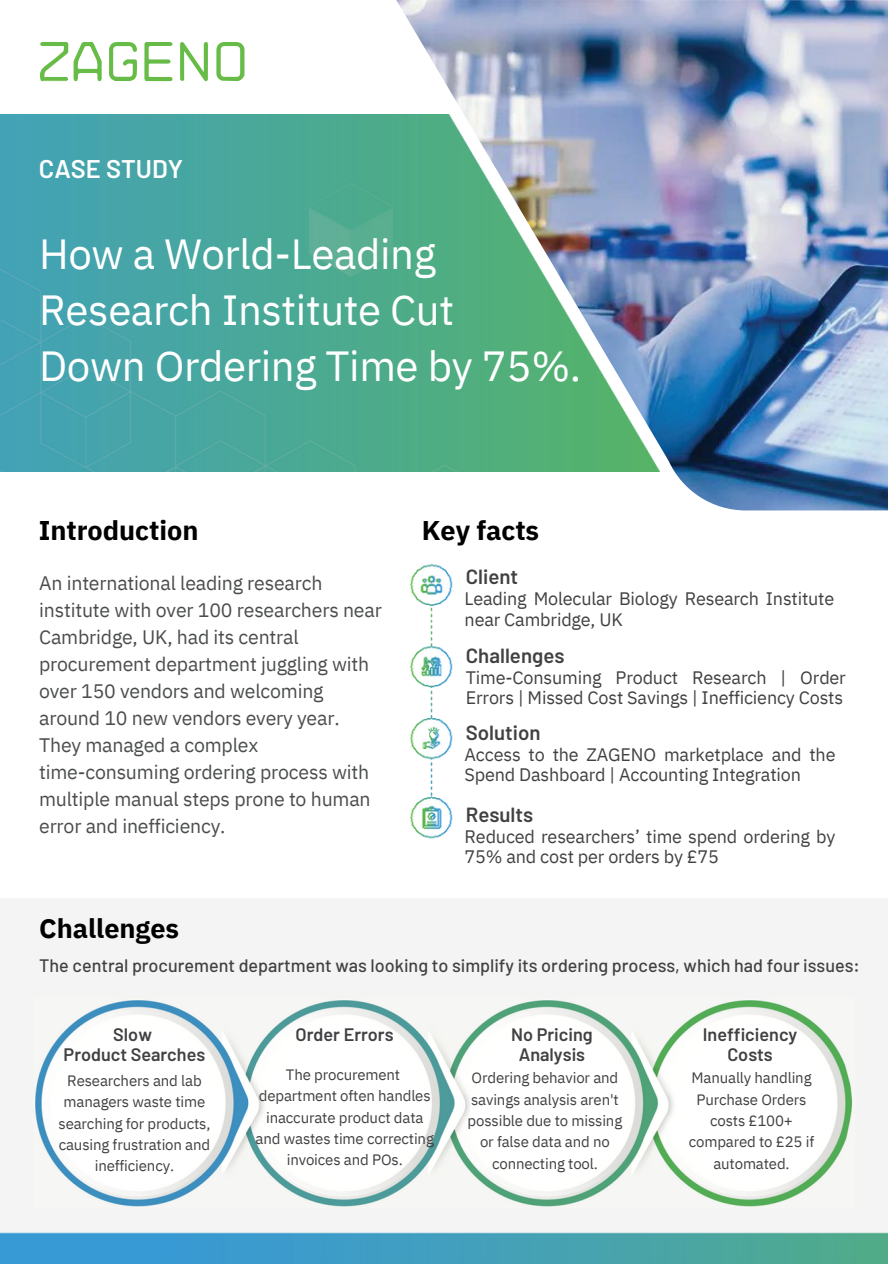
<style>
.page{position:relative;width:888px;height:1264px;background:#fff}
.page>*{position:absolute;margin:0;border:0;box-sizing:border-box;transform-origin:0 0}
.t1{font:42px/56.2px "IBM Plex Sans";letter-spacing:-.01em;color:#fff}
.t2{font:700 27px "IBM Plex Sans";color:#000}
.t3{font:600 25.5px "Barlow";color:#fff}
.t4{font:600 20.4px "Barlow";color:#414042}
.t5{font:19.5px/27px "IBM Plex Sans";letter-spacing:-.01em;color:#4b4d4d}
.t6{font:18px/20.2px "IBM Plex Sans";letter-spacing:-.01em;color:#414042}
.t7{font:500 18px "Barlow";color:#414042}
.t8{font:600 18px/20.2px "Barlow";color:#414042;text-align:center}
.t9{font:15px/21.5px "IBM Plex Sans";letter-spacing:-.01em;color:#414042;text-align:center}
</style>
<div class="page">
<img style="left:0;top:115px;width:396px;height:357px">
<svg style="left:216px;top:42px;width:28px;height:39px"></svg>
<svg style="left:180px;top:42px;width:28px;height:39px"></svg>
<svg style="left:74px;top:42px;width:28px;height:39px"></svg>
<svg style="left:144px;top:42px;width:29px;height:39px"></svg>
<svg style="left:109px;top:42px;width:28px;height:39px"></svg>
<svg style="left:39px;top:42px;width:29px;height:40px"></svg>
<img style="left:396px;top:0;width:492px;height:510px">
<img style="left:410px;top:563px;width:43px;height:276px">
<img style="left:0;top:899px;width:888px;height:364px">
<img style="left:31px;top:996px;width:826px;height:214px">
<p class="t3" style="left:39px;top:153px;width:146px">CASE STUDY</p>
<p class="t1" style="left:39px;top:225px;width:416px">How a World-Leading<br>Research Institute Cut</p>
<p class="t1" style="left:39px;top:337px;width:543px">Down Ordering Time by 75%.</p>
<p class="t2" style="left:39px;top:512px;width:161px">Introduction</p>
<p class="t2" style="left:422px;top:512px;width:119px">Key facts</p>
<p class="t5" style="left:39px;top:569px;width:344px">An international leading research institute with over 100 researchers near Cambridge, UK, had its central procurement department juggling with over 150 vendors and welcoming around 10 new vendors every year.<br>They managed a complex time-consuming ordering process with multiple manual steps prone to human error and inefficiency.</p>
<p class="t2" style="left:39px;top:910px;width:141px">Challenges</p>
<p class="t4" style="left:466px;top:563px;width:54px">Client</p>
<p class="t6" style="left:464px;top:587px;width:371px;line-height:21.5px">Leading Molecular Biology Research Institute near Cambridge, UK</p>
<p class="t6" style="left:466px;top:666px;width:381px">Time-Consuming Product Research | Order<br>Errors | Missed Cost Savings | Inefficiency Costs</p>
<p class="t6" style="left:464px;top:743px;width:372px">Access to the ZAGENO marketplace and the<br>Spend Dashboard | Accounting Integration</p>
<p class="t4" style="left:466px;top:642px;width:100px">Challenges</p>
<p class="t4" style="left:466px;top:719px;width:76px">Solution</p>
<p class="t4" style="left:466px;top:801px;width:69px">Results</p>
<p class="t6" style="left:464px;top:825px;width:372px">Reduced researchers’ time spend ordering by<br>75% and cost per orders by £75</p>
<p class="t7" style="left:39px;top:954px;width:822px">The central procurement department was looking to simplify its ordering process, which had four issues:</p>
<p class="t8" style="left:113px;top:1023px;width:40px">Slow</p>
<p class="t8" style="left:64px;top:1043px;width:143px">Product Searches</p>
<p class="t8" style="left:296px;top:1023px;width:99px">Order Errors</p>
<p class="t8" style="left:511px;top:1023px;width:83px">No Pricing<br>Analysis</p>
<p class="t8" style="left:703px;top:1023px;width:96px">Inefficiency<br>Costs</p>
<p class="t9" style="left:58px;top:1069px;width:153px">Researchers and lab managers waste time searching for products, causing frustration and inefficiency.</p>
<p class="t9" style="left:286px;top:1063px;width:116px">The procurement</p>
<p class="t9" style="left:255px;top:1084px;width:180px">department often handles inaccurate product data and wastes time correcting invoices and POs.</p>
<p class="t9" style="left:467px;top:1066px;width:156px">Ordering behavior and savings analysis aren't possible due to missing or false data and no connecting tool.</p>
<p class="t9" style="left:689px;top:1066px;width:127px">Manually handling<br>Purchase Orders costs £100+ compared to £25 if automated.</p>
</div>
